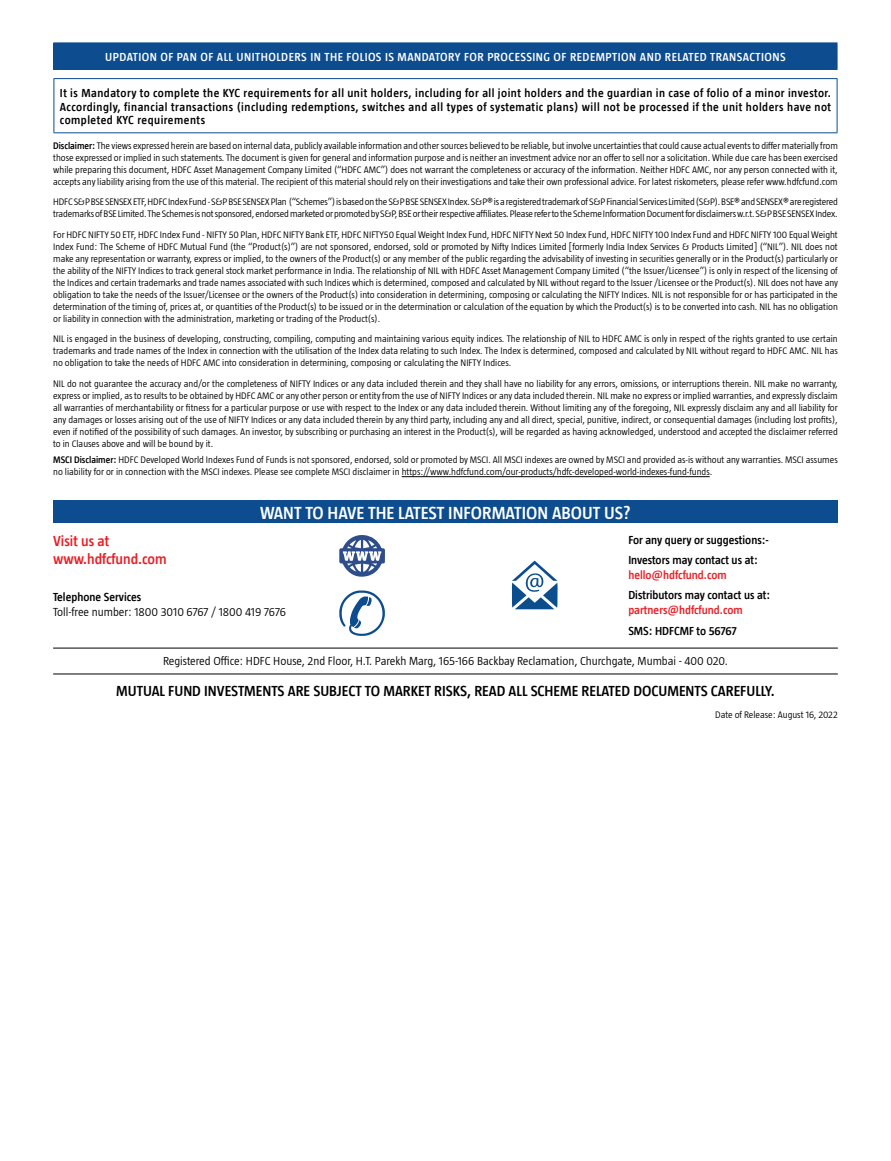
<style>
.page{position:relative;width:891px;height:1161px;background:#fff}
.page>*{position:absolute;margin:0;border:0;box-sizing:border-box;transform-origin:0 0}
.t1{font:600 18px "Taz";color:#fff}
.t2{font:600 15px "Taz";color:#000}
.t3{font:600 15px/18px "Taz";color:#ed1d24}
.t4{font:600 12px/13.8px "Taz";color:#000}
.t5{font:300 12px "Taz";color:#000}
.t6{font:600 12px "Taz";letter-spacing:.04em;color:#fff}
.t7{font:600 12px "Taz";color:#ed1d24}
.t8{font:300 9.75px/12px "Taz";letter-spacing:-.01em;color:#000;text-align:justify}
.s1{font-weight:600}
</style>
<div class="page">
<hr style="left:402px;top:476px;width:308px;height:1px;background:#000">
<div style="left:53px;top:500px;width:785px;height:23px;background:#0c4c8f"></div>
<hr style="left:53px;top:648px;width:785px;height:1px;background:#000">
<hr style="left:53px;top:674px;width:785px;height:1px;background:#000">
<svg style="left:512px;top:561px;width:46px;height:48px"></svg>
<svg style="left:339px;top:591px;width:46px;height:45px"></svg>
<svg style="left:339px;top:535px;width:46px;height:42px"></svg>
<div style="left:54px;top:43px;width:783px;height:26px;background:#0c4c8f"></div>
<svg style="left:837px;top:43px;width:1px;height:26px"></svg>
<hr style="left:54px;top:69px;width:783px;height:1px;background:#0c4c8f">
<hr style="left:54px;top:78px;width:783px;height:1px;background:#0c4c8f">
<hr style="left:54px;top:79px;width:1px;height:53px;background:#0c4c8f">
<hr style="left:837px;top:79px;width:1px;height:53px;background:#0c4c8f">
<hr style="left:54px;top:132px;width:783px;height:1px;background:#0c4c8f">
<p class="t6" style="left:105px;top:51px;width:682px">UPDATION OF PAN OF ALL UNITHOLDERS IN THE FOLIOS IS MANDATORY FOR PROCESSING OF REDEMPTION AND RELATED TRANSACTIONS</p>
<p class="t4" style="left:60px;top:86px;width:773px;text-align:justify">It is Mandatory to complete the KYC requirements for all unit holders, including for all joint holders and the guardian in case of folio of a minor investor.<br>Accordingly, financial transactions (including redemptions, switches and all types of systematic plans) will not be processed if the unit holders have not completed KYC requirements</p>
<p class="t8" style="left:53px;top:139px;width:786px"><span class="s1">Disclaimer:</span> The views expressed herein are based on internal data, publicly available information and other sources believed to be reliable, but involve uncertainties that could cause actual events to differ materially from those expressed or implied in such statements. The document is given for general and information purpose and is neither an investment advice nor an offer to sell nor a solicitation. While due care has been exercised while preparing this document, HDFC Asset Management Company Limited (“HDFC AMC”) does not warrant the completeness or accuracy of the information. Neither HDFC AMC, nor any person connected with it, accepts any liability arising from the use of this material. The recipient of this material should rely on their investigations and take their own professional advice. For latest riskometers, please refer www.hdfcfund.com</p>
<p class="t8" style="left:53px;top:196px;width:786px">HDFC S&amp;P BSE SENSEX ETF, HDFC Index Fund - S&amp;P BSE SENSEX Plan (“Schemes”) is based on the S&amp;P BSE SENSEX Index. S&amp;P® is a registered trademark of S&amp;P Financial Services Limited (S&amp;P). BSE® and SENSEX® are registered trademarks of BSE Limited. The Schemes is not sponsored, endorsed marketed or promoted by S&amp;P, BSE or their respective affiliates. Please refer to the Scheme Information Document for disclaimers w.r.t. S&amp;P BSE SENSEX Index.</p>
<p class="t8" style="left:53px;top:228px;width:786px">For HDFC NIFTY 50 ETF, HDFC Index Fund - NIFTY 50 Plan, HDFC NIFTY Bank ETF, HDFC NIFTY50 Equal Weight Index Fund, HDFC NIFTY Next 50 Index Fund, HDFC NIFTY 100 Index Fund and HDFC NIFTY 100 Equal Weight Index Fund: The Scheme of HDFC Mutual Fund (the “Product(s)”) are not sponsored, endorsed, sold or promoted by Nifty Indices Limited [formerly India Index Services &amp; Products Limited] (“NIL”). NIL does not make any representation or warranty, express or implied, to the owners of the Product(s) or any member of the public regarding the advisability of investing in securities generally or in the Product(s) particularly or the ability of the NIFTY Indices to track general stock market performance in India. The relationship of NIL with HDFC Asset Management Company Limited (“the Issuer/Licensee”) is only in respect of the licensing of the Indices and certain trademarks and trade names associated with such Indices which is determined, composed and calculated by NIL without regard to the Issuer /Licensee or the Product(s). NIL does not have any obligation to take the needs of the Issuer/Licensee or the owners of the Product(s) into consideration in determining, composing or calculating the NIFTY Indices. NIL is not responsible for or has participated in the determination of the timing of, prices at, or quantities of the Product(s) to be issued or in the determination or calculation of the equation by which the Product(s) is to be converted into cash. NIL has no obligation or liability in connection with the administration, marketing or trading of the Product(s).</p>
<p class="t8" style="left:53px;top:333px;width:786px">NIL is engaged in the business of developing, constructing, compiling, computing and maintaining various equity indices. The relationship of NIL to HDFC AMC is only in respect of the rights granted to use certain trademarks and trade names of the Index in connection with the utilisation of the Index data relating to such Index. The Index is determined, composed and calculated by NIL without regard to HDFC AMC. NIL has no obligation to take the needs of HDFC AMC into consideration in determining, composing or calculating the NIFTY Indices.</p>
<p class="t8" style="left:53px;top:377px;width:786px">NIL do not guarantee the accuracy and/or the completeness of NIFTY Indices or any data included therein and they shall have no liability for any errors, omissions, or interruptions therein. NIL make no warranty, express or implied, as to results to be obtained by HDFC AMC or any other person or entity from the use of NIFTY Indices or any data included therein. NIL make no express or implied warranties, and expressly disclaim all warranties of merchantability or fitness for a particular purpose or use with respect to the Index or any data included therein. Without limiting any of the foregoing, NIL expressly disclaim any and all liability for any damages or losses arising out of the use of NIFTY Indices or any data included therein by any third party, including any and all direct, special, punitive, indirect, or consequential damages (including lost profits), even if notified of the possibility of such damages. An investor, by subscribing or purchasing an interest in the Product(s), will be regarded as having acknowledged, understood and accepted the disclaimer referred to in Clauses above and will be bound by it.</p>
<p class="t8" style="left:53px;top:454px;width:786px"><span class="s1">MSCI Disclaimer:</span> HDFC Developed World Indexes Fund of Funds is not sponsored, endorsed, sold or promoted by MSCI. All MSCI indexes are owned by MSCI and provided as-is without any warranties. MSCI assumes no liability for or in connection with the MSCI indexes. Please see complete MSCI disclaimer in https://www.hdfcfund.com/our-products/hdfc-developed-world-indexes-fund-funds.</p>
<h1 class="t1" style="left:260px;top:503px;width:372px">WANT TO HAVE THE LATEST INFORMATION ABOUT US?</h1>
<h2 class="t3" style="left:53px;top:532px;width:115px">Visit us at www.hdfcfund.com</h2>
<p class="t4" style="left:53px;top:590px;width:90px">Telephone Services</p>
<p class="t5" style="left:53px;top:605px;width:234px">Toll-free number: 1800 3010 6767 / 1800 419 7676</p>
<p class="t4" style="left:628px;top:529px;width:142px;line-height:20.7px">For any query or suggestions:-<br>Investors may contact us at:</p>
<p class="t7" style="left:628px;top:568px;width:100px">hello@hdfcfund.com</p>
<p class="t4" style="left:628px;top:589px;width:143px">Distributors may contact us at:</p>
<p class="t7" style="left:628px;top:603px;width:116px">partners@hdfcfund.com</p>
<p class="t4" style="left:628px;top:624px;width:110px">SMS: HDFCMF to 56767</p>
<p class="t5" style="left:163px;top:655px;width:566px">Registered Office: HDFC House, 2nd Floor, H.T. Parekh Marg, 165-166 Backbay Reclamation, Churchgate, Mumbai - 400 020.</p>
<h2 class="t2" style="left:116px;top:683px;width:660px">MUTUAL FUND INVESTMENTS ARE SUBJECT TO MARKET RISKS, READ ALL SCHEME RELATED DOCUMENTS CAREFULLY.</h2>
<p class="t8" style="left:715px;top:709px;width:124px">Date of Release: August 16, 2022</p>
</div>
